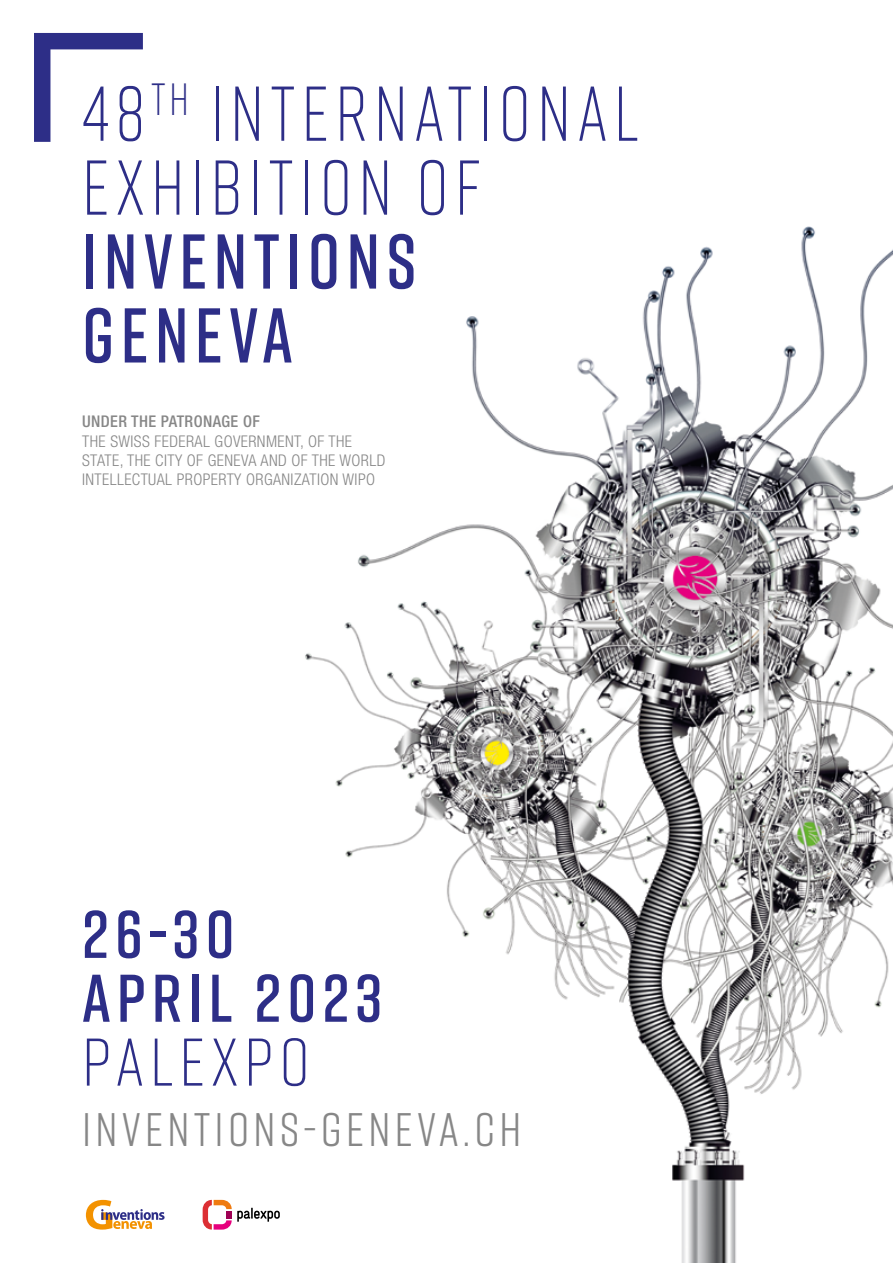
<style>
.page{position:relative;width:893px;height:1263px;background:#fff}
.page>*{position:absolute;margin:0;border:0;box-sizing:border-box;transform-origin:0 0}
.t1{font:300 77.4px/73.9px "Rift";letter-spacing:.09em;color:#2d2e87;scale:.92 1}
.t2{font:600 77.4px/73.9px "Rift";letter-spacing:.09em;color:#2d2e87;scale:.92 1}
.t3{font:600 67.2px/63.9px "Rift";letter-spacing:.09em;color:#2d2e87}
.t4{font:300 67.2px "Rift";letter-spacing:.09em;color:#2d2e87}
.t5{font:46.95px "Rift";letter-spacing:.09em;color:#878787}
.t6{font:300 condensed 16.2px/19.4px "Helvetica Neue LT Std";letter-spacing:.025em;color:#878787}
.t7{font:500 condensed 16.2px "Helvetica Neue LT Std";letter-spacing:.025em;color:#878787}
</style>
<div class="page">
<img style="left:305px;top:226px;width:588px;height:1037px">
<svg style="left:34px;top:33px;width:109px;height:109px"></svg>
<svg style="left:203px;top:1200px;width:77px;height:29px"></svg>
<svg style="left:86px;top:1200px;width:79px;height:29px"></svg>
<h1 class="t1" style="left:82px;top:73px;width:607px">48<sup>th</sup> INTERNATIONAL<br>EXHIBITION OF</h1>
<h1 class="t2" style="left:82px;top:222px;width:365px">INVENTIONS<br>GENEVA</h1>
<p class="t7" style="left:82px;top:412px;width:179px">UNDER THE PATRONAGE OF</p>
<p class="t6" style="left:82px;top:431px;width:305px">THE SWISS FEDERAL GOVERNMENT, OF THE<br>STATE, THE CITY OF GENEVA AND OF THE WORLD<br>INTELLECTUAL PROPERTY ORGANIZATION WIPO</p>
<h2 class="t3" style="left:82px;top:901px;width:302px">26-30<br>APRIL 2023</h2>
<h2 class="t4" style="left:82px;top:1015px;width:229px">PALEXPO</h2>
<h3 class="t5" style="left:82px;top:1096px;width:441px">INVENTIONS-GENEVA.CH</h3>
</div>
